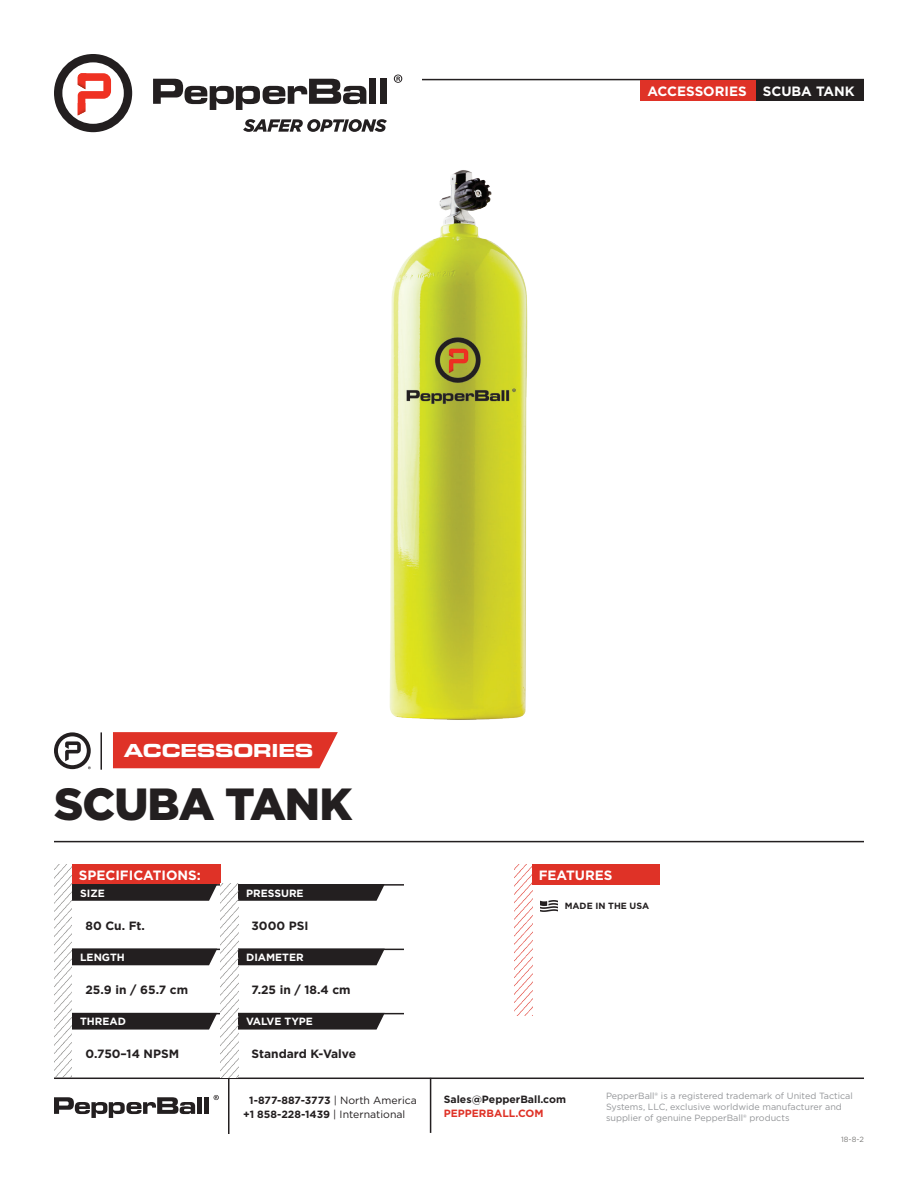
<style>
.page{position:relative;width:918px;height:1188px;background:#fff}
.page>*{position:absolute;margin:0;border:0;box-sizing:border-box;transform-origin:0 0}
.t1{font:900 45px "Gotham";letter-spacing:-.02em;color:#231f20}
.t2{font:18px "Eurostile Bold Extended Two";letter-spacing:-.02em;color:#fff}
.t3{font:700 13.5px "Gotham";color:#fff}
.t4{font:700 12px "Gotham";color:#231f20}
.t5{font:700 10.5px/13.8px "Gotham";color:#231f20}
.t6{font:700 10.5px "Gotham";color:#fff}
.t7{font:700 10.5px "Gotham";color:#df3227}
.t8{font:9px/10.8px "Gotham";color:#939598}
.t9{font:700 9px "Gotham";color:#231f20}
.t10{font:7.5px "Gotham";color:#7d7c7a}
.s1{font-weight:400}
</style>
<div class="page">
<svg style="left:394px;top:75px;width:8px;height:8px"></svg>
<svg style="left:153px;top:79px;width:213px;height:31px"></svg>
<div style="left:370px;top:79px;width:6px;height:25px;background:#231f20"></div>
<div style="left:380px;top:79px;width:7px;height:25px;background:#231f20"></div>
<svg style="left:54px;top:54px;width:78px;height:78px"></svg>
<svg style="left:243px;top:119px;width:144px;height:13px"></svg>
<hr style="left:54px;top:1078px;width:810px;height:1px;background:#231f20">
<hr style="left:228px;top:1078px;width:2px;height:56px;background:#231f20">
<hr style="left:430px;top:1078px;width:1px;height:55px;background:#231f20">
<svg style="left:54px;top:1097px;width:141px;height:21px"></svg>
<div style="left:197px;top:1097px;width:5px;height:17px;background:#231f20"></div>
<div style="left:204px;top:1097px;width:5px;height:17px;background:#231f20"></div>
<svg style="left:214px;top:1095px;width:5px;height:5px"></svg>
<svg style="left:54px;top:732px;width:37px;height:37px"></svg>
<hr style="left:54px;top:841px;width:810px;height:1px;background:#231f20">
<div style="left:72px;top:865px;width:148px;height:19px;background:#df3227"></div>
<hr style="left:72px;top:884px;width:332px;height:2px;background:#231f20">
<hr style="left:72px;top:1013px;width:332px;height:1px;background:#231f20">
<hr style="left:72px;top:949px;width:332px;height:1px;background:#231f20">
<svg style="left:72px;top:885px;width:145px;height:16px;background:#2c2829"></svg>
<svg style="left:72px;top:1014px;width:145px;height:16px;background:#2e2b2c"></svg>
<div style="left:72px;top:950px;width:145px;height:15px;background:#231f20"></div>
<svg style="left:238px;top:885px;width:147px;height:16px;background:#2c292a"></svg>
<svg style="left:238px;top:1014px;width:147px;height:16px;background:#2f2b2c"></svg>
<div style="left:238px;top:949px;width:147px;height:16px;background:#231f20"></div>
<img style="left:54px;top:865px;width:18px;height:213px">
<img style="left:220px;top:883px;width:18px;height:195px">
<svg style="left:113px;top:732px;width:225px;height:36px;background:#e03b30"></svg>
<hr style="left:100px;top:732px;width:2px;height:38px;background:#231f20">
<hr style="left:422px;top:79px;width:442px;height:1px;background:#231f20">
<div style="left:641px;top:80px;width:115px;height:21px;background:#df3227"></div>
<div style="left:756px;top:80px;width:108px;height:21px;background:#231f20"></div>
<img style="left:540px;top:900px;width:18px;height:11px">
<div style="left:532px;top:865px;width:127px;height:20px;background:#df3227"></div>
<img style="left:514px;top:865px;width:18px;height:150px">
<img style="left:389px;top:170px;width:139px;height:550px">
<p class="t3" style="left:647px;top:82px;width:101px">ACCESSORIES</p>
<p class="t3" style="left:763px;top:82px;width:93px">SCUBA TANK</p>
<p class="t2" style="left:124px;top:738px;width:191px">ACCESSORIES</p>
<p class="t1" style="left:54px;top:778px;width:300px">SCUBA TANK</p>
<p class="t3" style="left:79px;top:866px;width:124px">SPECIFICATIONS:</p>
<p class="t6" style="left:80px;top:886px;width:26px">SIZE</p>
<p class="t4" style="left:86px;top:917px;width:61px">80 Cu. Ft.</p>
<p class="t6" style="left:80px;top:950px;width:46px">LENGTH</p>
<p class="t6" style="left:246px;top:886px;width:59px">PRESSURE</p>
<p class="t4" style="left:252px;top:917px;width:59px">3000 PSI</p>
<p class="t6" style="left:246px;top:950px;width:59px">DIAMETER</p>
<p class="t4" style="left:86px;top:982px;width:104px">25.9 in / 65.7 cm</p>
<p class="t4" style="left:252px;top:982px;width:101px">7.25 in / 18.4 cm</p>
<p class="t6" style="left:80px;top:1015px;width:47px">THREAD</p>
<p class="t4" style="left:86px;top:1046px;width:95px">0.750–14 NPSM</p>
<p class="t6" style="left:246px;top:1015px;width:68px">VALVE TYPE</p>
<p class="t4" style="left:252px;top:1046px;width:106px">Standard K-Valve</p>
<p class="t3" style="left:539px;top:866px;width:75px">FEATURES</p>
<p class="t9" style="left:565px;top:899px;width:86px">MADE IN THE USA</p>
<p class="t5" style="left:243px;top:1093px;width:175px;text-indent:6px">1-877-887-3773 <span class="s1">| North America </span>+1 858-228-1439 <span class="s1">| International</span></p>
<p class="t5" style="left:444px;top:1093px;width:124px">Sales@PepperBall.com</p>
<p class="t7" style="left:444px;top:1106px;width:101px">PEPPERBALL.COM</p>
<p class="t8" style="left:606px;top:1090px;width:248px">PepperBall® is a registered trademark of United Tactical<br>Systems, LLC, exclusive worldwide manufacturer and supplier of genuine PepperBall® products</p>
<p class="t10" style="left:841px;top:1135px;width:24px">18-8-2</p>
</div>
